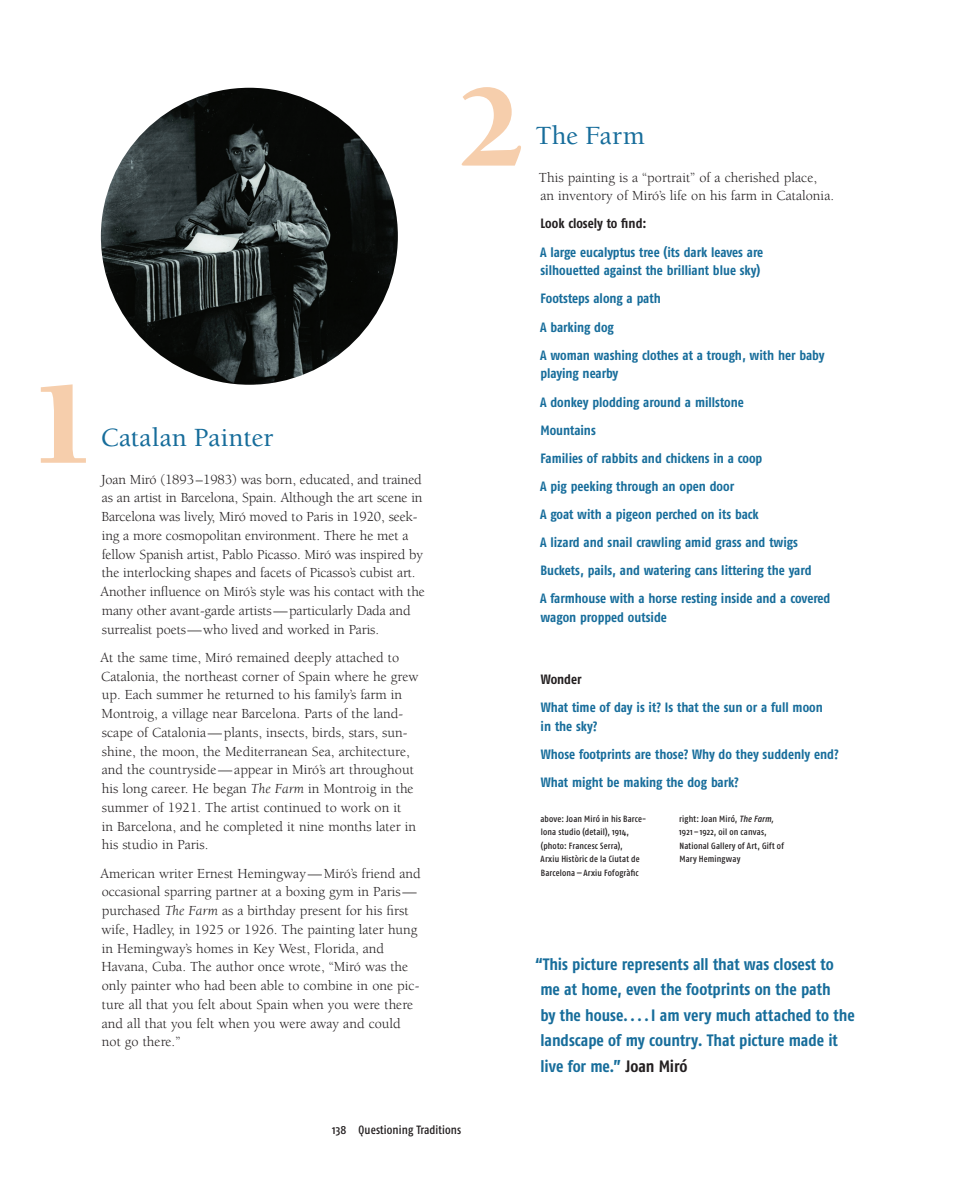
<style>
.page{position:relative;width:972px;height:1188px;background:#fff}
.page>*{position:absolute;margin:0;border:0;box-sizing:border-box;transform-origin:0 0}
.t1{font:900 120px "Berkeley Std";color:#f6ceac}
.t2{font:500 27px "Berkeley Std";letter-spacing:.005em;color:#176d9b}
.t3{font:700 16.5px/25.5px "Fago Co";color:#176d9b}
.t4{font:14.25px/18.8px "Berkeley Std";color:#231f20}
.t5{font:700 13.5px/28px "Fago Co";letter-spacing:-.005em;color:#176d9b}
.t6{font:700 13.5px "Fago Co";color:#231f20}
.t7{font:12px "Fago Co Med";letter-spacing:.01em;color:#231f20}
.t8{font:9px/13.5px "Fago Co Med";letter-spacing:.015em;color:#231f20}
.s1{font-style:italic}
.s2{color:#231f20}
</style>
<div class="page">
<img style="left:101px;top:88px;width:297px;height:297px;border-radius:148px">
<h1 class="t1" style="left:30px;top:361px;width:68px">1</h1>
<h2 class="t2" style="left:100px;top:423px;width:175px">Catalan Painter</h2>
<p class="t4" style="left:100px;top:470px;width:326px">Joan Miró (1893–1983) was born, educated, and trained as an artist in Barcelona, Spain. Although the art scene in Barcelona was lively, Miró moved to Paris in 1920, seek&shy;ing a more cosmopolitan environment. There he met a fellow Spanish artist, Pablo Picasso. Miró was inspired by the interlocking shapes and facets of Picasso’s cubist art.<br>Another influence on Miró’s style was his contact with the many other avant-garde artists—particularly Dada and surrealist poets—who lived and worked in Paris.</p>
<p class="t4" style="left:100px;top:648px;width:320px">At the same time, Miró remained deeply attached to Catalonia, the northeast corner of Spain where he grew up. Each summer he returned to his family’s farm in Montroig, a village near Barcelona. Parts of the land&shy;scape of Catalonia—plants, insects, birds, stars, sun&shy;shine, the moon, the Mediterranean Sea, architecture, and the countryside—appear in Miró’s art throughout his long career. He began <span class="s1">The Farm</span> in Montroig in the summer of 1921. The artist continued to work on it<br>in Barcelona, and he completed it nine months later in his studio in Paris.</p>
<p class="t4" style="left:100px;top:864px;width:322px">American writer Ernest Hemingway—Miró’s friend and occasional sparring partner at a boxing gym in Paris— purchased <span class="s1">The Farm</span> as a birthday present for his first wife, Hadley, in 1925 or 1926. The painting later hung in Hemingway’s homes in Key West, Florida, and Havana, Cuba. The author once wrote, “Miró was the only painter who had been able to combine in one pic&shy;ture all that you felt about Spain when you were there and all that you felt when you were away and could not go there.”</p>
<h1 class="t1" style="left:459px;top:64px;width:68px">2</h1>
<h2 class="t2" style="left:536px;top:121px;width:111px">The Farm</h2>
<p class="t4" style="left:539px;top:168px;width:297px">This painting is a “portrait” of a cherished place, an inventory of Miró’s life on his farm in Catalonia.</p>
<p class="t6" style="left:541px;top:216px;width:108px">Look closely to find:</p>
<p class="t5" style="left:540px;top:242px;width:224px;line-height:18.8px">A large eucalyptus tree (its dark leaves are silhouetted against the brilliant blue sky)</p>
<p class="t5" style="left:540px;top:284px;width:286px">Footsteps along a path<br>A barking dog<br>A woman washing clothes at a trough, with her baby</p>
<p class="t5" style="left:540px;top:359px;width:292px">playing nearby<br>A donkey plodding around a millstone<br>Mountains<br>Families of rabbits and chickens in a coop<br>A pig peeking through an open door<br>A goat with a pigeon perched on its back<br>A lizard and snail crawling amid grass and twigs Buckets, pails, and watering cans littering the yard<br>A farmhouse with a horse resting inside and a covered</p>
<p class="t5" style="left:541px;top:603px;width:128px">wagon propped outside</p>
<p class="t6" style="left:541px;top:671px;width:42px">Wonder</p>
<p class="t5" style="left:541px;top:698px;width:284px;line-height:18.8px">What time of day is it? Is that the sun or a full moon in the sky?</p>
<p class="t5" style="left:541px;top:740px;width:299px">Whose footprints are those? Why do they suddenly end?<br>What might be making the dog bark?</p>
<p class="t8" style="left:540px;top:812px;width:107px">above: Joan Miró in his Barce&shy;lona studio (detail), 1914, (photo: Francesc Serra),<br>Arxiu Històric de la Ciutat de<br>Barcelona—Arxiu Fofogràfic</p>
<p class="t8" style="left:679px;top:812px;width:106px">right: Joan Miró, <span class="s1">The Farm,<br></span>1921–1922, oil on canvas,<br>National Gallery of Art, Gift of<br>Mary Hemingway</p>
<p class="t3" style="left:540px;top:951px;width:316px;text-indent:-5px">“This picture represents all that was closest to me at home, even the footprints on the path<br>by the house....I am very much attached to the landscape of my country. That picture made it live for me.” <span class="s2">Joan Miró</span></p>
<p class="t7" style="left:332px;top:1123px;width:131px">138 Questioning Traditions</p>
</div>
